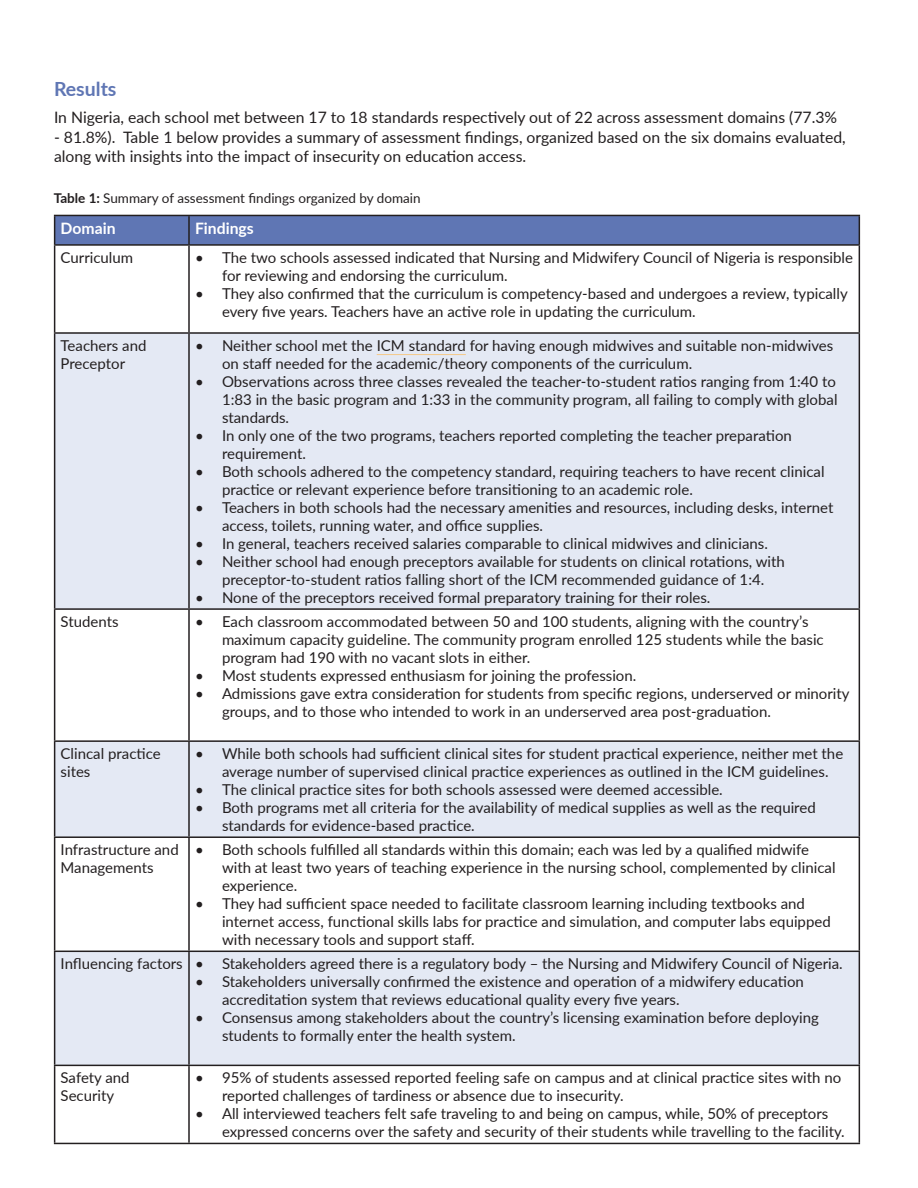
<style>
.page{position:relative;width:918px;height:1188px;background:#fff}
.page>*{position:absolute;margin:0;border:0;box-sizing:border-box;transform-origin:0 0}
.t1{font:700 19.5px "Lato";color:#5f76b4}
.t2{font:15.75px/19.5px "Lato";color:#231f20}
.t3{font:700 15.75px "Lato";color:#fff}
.t4{font:15px/18px "Lato";color:#231f20}
.t5{font:13.5px "Lato";color:#231f20}
.s1{font-weight:700}
</style>
<div class="page">
<div style="left:55px;top:334px;width:804px;height:274px;background:#e4e9f4"></div>
<div style="left:55px;top:742px;width:804px;height:94px;background:#e4e9f4"></div>
<div style="left:55px;top:952px;width:804px;height:113px;background:#e4e9f4"></div>
<svg style="left:55px;top:1066px;width:804px;height:77px"></svg>
<svg style="left:54px;top:215px;width:806px;height:29px;background:#5c71ad"></svg>
<hr style="left:54px;top:244px;width:135px;height:2px;background:#231f20">
<hr style="left:54px;top:246px;width:1px;height:86px;background:#231f20">
<hr style="left:189px;top:244px;width:671px;height:2px;background:#231f20">
<hr style="left:188px;top:246px;width:2px;height:86px;background:#231f20">
<hr style="left:859px;top:246px;width:1px;height:86px;background:#231f20">
<hr style="left:54px;top:332px;width:135px;height:2px;background:#231f20">
<hr style="left:54px;top:334px;width:1px;height:274px;background:#231f20">
<hr style="left:189px;top:332px;width:671px;height:2px;background:#231f20">
<hr style="left:188px;top:334px;width:2px;height:274px;background:#231f20">
<hr style="left:859px;top:334px;width:1px;height:274px;background:#231f20">
<hr style="left:54px;top:608px;width:135px;height:2px;background:#231f20">
<hr style="left:54px;top:610px;width:1px;height:130px;background:#231f20">
<hr style="left:189px;top:608px;width:671px;height:2px;background:#231f20">
<hr style="left:188px;top:610px;width:2px;height:130px;background:#231f20">
<hr style="left:859px;top:610px;width:1px;height:130px;background:#231f20">
<hr style="left:54px;top:740px;width:135px;height:2px;background:#231f20">
<hr style="left:54px;top:742px;width:1px;height:94px;background:#231f20">
<hr style="left:189px;top:740px;width:671px;height:2px;background:#231f20">
<hr style="left:188px;top:742px;width:2px;height:94px;background:#231f20">
<hr style="left:859px;top:742px;width:1px;height:94px;background:#231f20">
<hr style="left:54px;top:836px;width:135px;height:2px;background:#231f20">
<hr style="left:54px;top:838px;width:1px;height:113px;background:#231f20">
<hr style="left:189px;top:836px;width:671px;height:2px;background:#231f20">
<hr style="left:188px;top:838px;width:2px;height:113px;background:#231f20">
<hr style="left:859px;top:838px;width:1px;height:113px;background:#231f20">
<hr style="left:54px;top:951px;width:135px;height:1px;background:#231f20">
<hr style="left:54px;top:952px;width:1px;height:113px;background:#231f20">
<hr style="left:54px;top:1065px;width:135px;height:1px;background:#231f20">
<hr style="left:54px;top:1066px;width:1px;height:77px;background:#231f20">
<hr style="left:54px;top:1143px;width:135px;height:1px;background:#231f20">
<hr style="left:189px;top:951px;width:671px;height:1px;background:#231f20">
<hr style="left:188px;top:952px;width:2px;height:113px;background:#231f20">
<hr style="left:859px;top:952px;width:1px;height:113px;background:#231f20">
<hr style="left:189px;top:1065px;width:671px;height:1px;background:#231f20">
<hr style="left:188px;top:1066px;width:2px;height:77px;background:#231f20">
<hr style="left:859px;top:1066px;width:1px;height:77px;background:#231f20">
<hr style="left:189px;top:1143px;width:671px;height:1px;background:#231f20">
<hr style="left:377px;top:354px;width:89px;height:1px;background:#f5ca89">
<p class="t1" style="left:54px;top:74px;width:64px">Results</p>
<p class="t2" style="left:54px;top:107px;width:785px">In Nigeria, each school met between 17 to 18 standards respectively out of 22 across assessment domains (77.3%</p>
<p class="t2" style="left:54px;top:126px;width:793px">- 81.8%). Table 1 below provides a summary of assessment findings, organized based on the six domains evaluated, along with insights into the impact of insecurity on education access.</p>
<p class="t5" style="left:54px;top:189px;width:369px"><span class="s1">Table 1:</span> Summary of assessment findings organized by domain</p>
<p class="t3" style="left:61px;top:217px;width:56px">Domain</p>
<p class="t3" style="left:195px;top:217px;width:60px">Findings</p>
<p class="t4" style="left:61px;top:248px;width:74px">Curriculum</p>
<p class="t4" style="left:222px;top:248px;width:633px;text-indent:-27px">• The two schools assessed indicated that Nursing and Midwifery Council of Nigeria is responsible for reviewing and endorsing the curriculum.</p>
<p class="t4" style="left:222px;top:284px;width:627px;text-indent:-27px">• They also confirmed that the curriculum is competency-based and undergoes a review, typically every five years. Teachers have an active role in updating the curriculum.</p>
<p class="t4" style="left:61px;top:336px;width:87px">Teachers and<br>Preceptor</p>
<p class="t4" style="left:222px;top:336px;width:613px;text-indent:-27px">• Neither school met the ICM standard for having enough midwives and suitable non-midwives on staff needed for the academic/theory components of the curriculum.</p>
<p class="t4" style="left:222px;top:372px;width:617px;text-align:justify;text-indent:-27px">• Observations across three classes revealed the teacher-to-student ratios ranging from 1:40 to 1:83 in the basic program and 1:33 in the community program, all failing to comply with global standards.</p>
<p class="t4" style="left:222px;top:426px;width:571px;text-indent:-27px">• In only one of the two programs, teachers reported completing the teacher preparation requirement.</p>
<p class="t4" style="left:222px;top:462px;width:604px;text-indent:-27px">• Both schools adhered to the competency standard, requiring teachers to have recent clinical practice or relevant experience before transitioning to an academic role.</p>
<p class="t4" style="left:222px;top:498px;width:613px;text-indent:-27px">• Teachers in both schools had the necessary amenities and resources, including desks, internet access, toilets, running water, and office supplies.</p>
<p class="t4" style="left:195px;top:534px;width:574px">• In general, teachers received salaries comparable to clinical midwives and clinicians.</p>
<p class="t4" style="left:195px;top:552px;width:591px;text-align:center">• Neither school had enough preceptors available for students on clinical rotations, with preceptor-to-student ratios falling short of the ICM recommended guidance of 1:4.</p>
<p class="t4" style="left:195px;top:588px;width:517px">• None of the preceptors received formal preparatory training for their roles.</p>
<p class="t4" style="left:61px;top:612px;width:59px">Students</p>
<p class="t4" style="left:222px;top:612px;width:603px;text-indent:-27px">• Each classroom accommodated between 50 and 100 students, aligning with the country’s maximum capacity guideline. The community program enrolled 125 students while the basic program had 190 with no vacant slots in either.</p>
<p class="t4" style="left:195px;top:666px;width:443px">• Most students expressed enthusiasm for joining the profession.</p>
<p class="t4" style="left:222px;top:684px;width:629px;text-indent:-27px">• Admissions gave extra consideration for students from specific regions, underserved or minority groups, and to those who intended to work in an underserved area post-graduation.</p>
<p class="t4" style="left:61px;top:744px;width:102px">Clincal practice sites</p>
<p class="t4" style="left:222px;top:744px;width:623px;text-indent:-27px">• While both schools had sufficient clinical sites for student practical experience, neither met the average number of supervised clinical practice experiences as outlined in the ICM guidelines.</p>
<p class="t4" style="left:195px;top:780px;width:529px">• The clinical practice sites for both schools assessed were deemed accessible.</p>
<p class="t4" style="left:222px;top:798px;width:595px;text-indent:-27px">• Both programs met all criteria for the availability of medical supplies as well as the required standards for evidence-based practice.</p>
<p class="t4" style="left:61px;top:840px;width:120px">Infrastructure and<br>Managements</p>
<p class="t4" style="left:222px;top:840px;width:615px;text-indent:-27px">• Both schools fulfilled all standards within this domain; each was led by a qualified midwife with at least two years of teaching experience in the nursing school, complemented by clinical experience.</p>
<p class="t4" style="left:222px;top:894px;width:610px;text-indent:-27px">• They had sufficient space needed to facilitate classroom learning including textbooks and internet access, functional skills labs for practice and simulation, and computer labs equipped with necessary tools and support staff.</p>
<p class="t4" style="left:61px;top:954px;width:124px">Influencing factors</p>
<p class="t4" style="left:195px;top:954px;width:649px">• Stakeholders agreed there is a regulatory body – the Nursing and Midwifery Council of Nigeria.</p>
<p class="t4" style="left:222px;top:972px;width:583px;text-indent:-27px">• Stakeholders universally confirmed the existence and operation of a midwifery education accreditation system that reviews educational quality every five years.</p>
<p class="t4" style="left:222px;top:1008px;width:598px;text-indent:-27px">• Consensus among stakeholders about the country’s licensing examination before deploying students to formally enter the health system.</p>
<p class="t4" style="left:61px;top:1068px;width:71px">Safety and<br>Security</p>
<p class="t4" style="left:222px;top:1068px;width:621px;text-indent:-27px">• 95% of students assessed reported feeling safe on campus and at clinical practice sites with no reported challenges of tardiness or absence due to insecurity.</p>
<p class="t4" style="left:222px;top:1104px;width:624px;text-indent:-27px">• All interviewed teachers felt safe traveling to and being on campus, while, 50% of preceptors expressed concerns over the safety and security of their students while travelling to the facility.</p>
</div>
